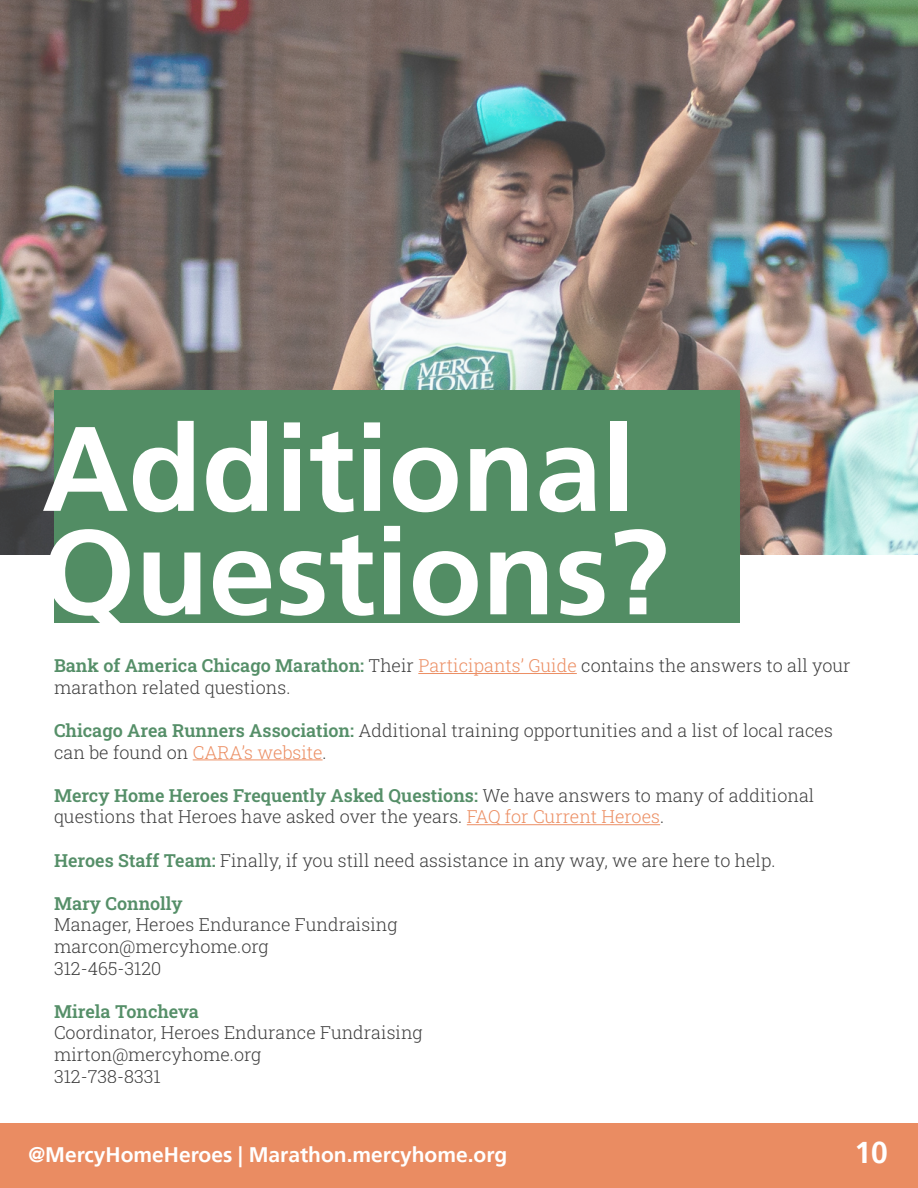
<style>
.page{position:relative;width:918px;height:1188px;background:#fff}
.page>*{position:absolute;margin:0;border:0;box-sizing:border-box;transform-origin:0 0}
.t1{font:700 120px/103.5px "Frutiger LT Pro";color:#fff}
.t2{font:700 30px "Frutiger LT Pro";color:#fff}
.t3{font:700 21px "Frutiger LT Pro";color:#fff}
.t4{font:300 18px/21.6px "Roboto Slab";color:#000}
.t5{font:600 18px "Roboto Slab";color:#1f6b38}
.s1{font-weight:600;color:#1f6b38}
.s2{color:#e66a31}
</style>
<div class="page">
<img style="left:0;top:0;width:918px;height:554px">
<div style="left:54px;top:390px;width:686px;height:232px;background:#528d64"></div>
<div style="left:0;top:1123px;width:918px;height:65px;background:#ea8c62"></div>
<hr style="left:418px;top:673px;width:159px;height:1px;background:#e66a31">
<hr style="left:193px;top:759px;width:130px;height:1px;background:#e66a31">
<hr style="left:467px;top:824px;width:193px;height:1px;background:#e66a31">
<h1 class="t1" style="left:42px;top:418px;width:628px">Additional<br>Questions?</h1>
<p class="t4" style="left:54px;top:654px;width:798px"><span class="s1">Bank of America Chicago Marathon:</span> Their <span class="s2">Participants’ Guide</span> contains the answers to all your marathon related questions.</p>
<p class="t4" style="left:54px;top:719px;width:780px"><span class="s1">Chicago Area Runners Association:</span> Additional training opportunities and a list of local races can be found on <span class="s2">CARA’s website</span>.</p>
<p class="t4" style="left:54px;top:784px;width:762px"><span class="s1">Mercy Home Heroes Frequently Asked Questions:</span> We have answers to many of additional questions that Heroes have asked over the years. <span class="s2">FAQ for Current Heroes</span>.</p>
<p class="t4" style="left:54px;top:849px;width:723px"><span class="s1">Heroes Staff Team:</span> Finally, if you still need assistance in any way, we are here to help.</p>
<p class="t5" style="left:54px;top:891px;width:130px">Mary Connolly</p>
<p class="t4" style="left:54px;top:914px;width:345px">Manager, Heroes Endurance Fundraising marcon@mercyhome.org<br>312-465-3120</p>
<p class="t5" style="left:54px;top:999px;width:147px">Mirela Toncheva</p>
<p class="t4" style="left:54px;top:1022px;width:370px">Coordinator, Heroes Endurance Fundraising mirton@mercyhome.org<br>312-738-8331</p>
<p class="t3" style="left:28px;top:1143px;width:480px">@MercyHomeHeroes | Marathon.mercyhome.org</p>
<h2 class="t2" style="left:855px;top:1135px;width:35px">10</h2>
</div>
